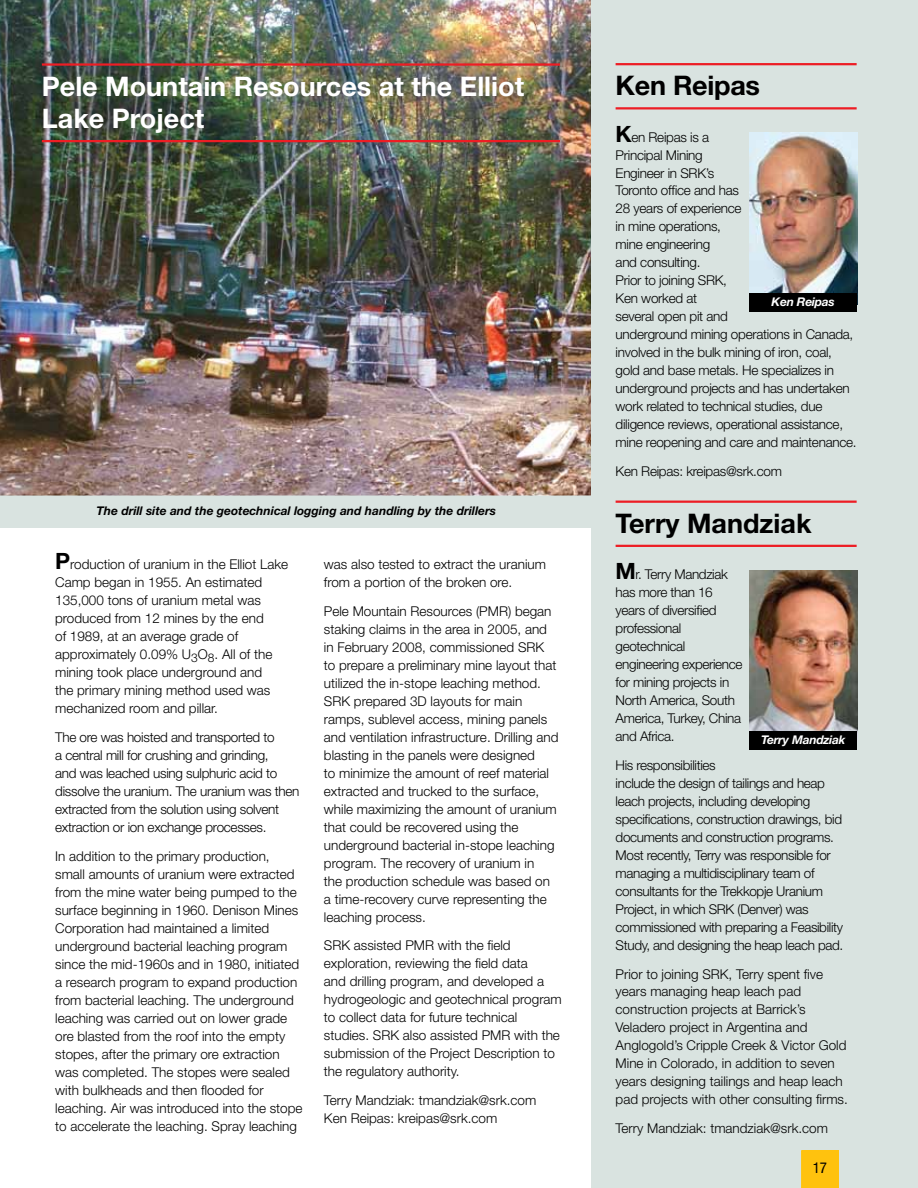
<style>
.page{position:relative;width:918px;height:1188px;background:#fff}
.page>*{position:absolute;margin:0;border:0;box-sizing:border-box;transform-origin:0 0}
.t1{font:700 27px/32.4px "Helvetica Neue";color:#fff}
.t2{font:700 27px "Helvetica Neue";color:#000}
.t3{font:condensed 15px "Helvetica Neue";color:#000}
.t4{font:300 13.5px/18px "Helvetica Neue";color:#000}
.t5{font:300 13.5px/18px "Helvetica Neue";letter-spacing:-.02em;color:#000}
.t6{font:300 13.5px/18px "Helvetica Neue";letter-spacing:-.025em;color:#000}
.t7{font:italic 700 12px "Helvetica Neue";color:#000}
.t8{font:italic 700 12px "Helvetica Neue";letter-spacing:-.02em;color:#fff}
.s1{font-weight:700;font-size:22.5px}
</style>
<div class="page">
<img style="left:0;top:0;width:591px;height:496px">
<hr style="left:42px;top:63px;width:518px;height:3px;background:#ed1d24">
<hr style="left:42px;top:140px;width:518px;height:2px;background:#ed1d24">
<div style="left:1px;top:496px;width:594px;height:31px;background:#d9e3e0"></div>
<div style="left:0;top:496px;width:595px;height:32px;border:2px solid #d9e3e0"></div>
<div style="left:591px;top:0;width:327px;height:1188px;background:#d9e3e0"></div>
<svg style="left:801px;top:1150px;width:38px;height:38px"></svg>
<hr style="left:616px;top:63px;width:241px;height:2px;background:#ed1d24">
<hr style="left:616px;top:107px;width:241px;height:2px;background:#ed1d24">
<img style="left:749px;top:133px;width:108px;height:161px">
<div style="left:749px;top:294px;width:108px;height:18px;background:#000"></div>
<hr style="left:616px;top:501px;width:241px;height:2px;background:#ed1d24">
<hr style="left:616px;top:545px;width:241px;height:2px;background:#ed1d24">
<img style="left:749px;top:570px;width:108px;height:161px">
<div style="left:749px;top:731px;width:108px;height:19px;background:#000"></div>
<h1 class="t1" style="left:42px;top:69px;width:484px">Pele Mountain Resources at the Elliot<br>Lake Project</h1>
<p class="t7" style="left:96px;top:503px;width:401px">The drill site and the geotechnical logging and handling by the drillers</p>
<p class="t4" style="left:55px;top:555px;width:235px"><span class="s1">P</span>roduction of uranium in the Elliot Lake Camp began in 1955. An estimated 135,000 tons of uranium metal was produced from 12 mines by the end<br>of 1989, at an average grade of approximately 0.09% U<sub>3</sub>O<sub>8</sub>. All of the mining took place underground and<br>the primary mining method used was mechanized room and pillar.</p>
<p class="t5" style="left:55px;top:728px;width:246px">The ore was hoisted and transported to<br>a central mill for crushing and grinding,<br>and was leached using sulphuric acid to dissolve the uranium. The uranium was then extracted from the solution using solvent extraction or ion exchange processes.</p>
<p class="t4" style="left:55px;top:847px;width:249px">In addition to the primary production, small amounts of uranium were extracted from the mine water being pumped to the surface beginning in 1960. Denison Mines Corporation had maintained a limited underground bacterial leaching program since the mid-1960s and in 1980, initiated a research program to expand production from bacterial leaching. The underground leaching was carried out on lower grade ore blasted from the roof into the empty stopes, after the primary ore extraction was completed. The stopes were sealed with bulkheads and then flooded for leaching. Air was introduced into the stope to accelerate the leaching. Spray leaching</p>
<p class="t4" style="left:324px;top:555px;width:224px">was also tested to extract the uranium from a portion of the broken ore.</p>
<p class="t4" style="left:324px;top:602px;width:236px">Pele Mountain Resources (PMR) began staking claims in the area in 2005, and in February 2008, commissioned SRK to prepare a preliminary mine layout that utilized the in-stope leaching method.<br>SRK prepared 3D layouts for main ramps, sublevel access, mining panels and ventilation infrastructure. Drilling and blasting in the panels were designed<br>to minimize the amount of reef material extracted and trucked to the surface, while maximizing the amount of uranium that could be recovered using the underground bacterial in-stope leaching program. The recovery of uranium in<br>the production schedule was based on a time-recovery curve representing the leaching process.</p>
<p class="t4" style="left:324px;top:936px;width:239px">SRK assisted PMR with the field exploration, reviewing the field data<br>and drilling program, and developed a hydrogeologic and geotechnical program to collect data for future technical studies. SRK also assisted PMR with the submission of the Project Description to the regulatory authority.</p>
<p class="t4" style="left:324px;top:1091px;width:214px">Terry Mandziak: tmandziak@srk.com<br>Ken Reipas: kreipas@srk.com</p>
<h1 class="t2" style="left:616px;top:69px;width:146px">Ken Reipas</h1>
<p class="t5" style="left:616px;top:127px;width:243px"><span class="s1">K</span>en Reipas is a<br>Principal Mining<br>Engineer in SRK’s<br>Toronto office and has<br>28 years of experience<br>in mine operations,<br>mine engineering<br>and consulting.<br>Prior to joining SRK,<br>Ken worked at<br>several open pit and<br>underground mining operations in Canada, involved in the bulk mining of iron, coal, gold and base metals. He specializes in underground projects and has undertaken work related to technical studies, due diligence reviews, operational assistance, mine reopening and care and maintenance.</p>
<p class="t5" style="left:616px;top:462px;width:168px">Ken Reipas: kreipas@srk.com</p>
<p class="t8" style="left:772px;top:295px;width:65px">Ken Reipas</p>
<h1 class="t2" style="left:616px;top:507px;width:197px">Terry Mandziak</h1>
<p class="t6" style="left:616px;top:565px;width:128px"><span class="s1">M</span>r. Terry Mandziak has more than 16 years of diversified professional geotechnical engineering experience for mining projects in<br>North America, South<br>America, Turkey, China and Africa.</p>
<p class="t6" style="left:616px;top:756px;width:229px">His responsibilities<br>include the design of tailings and heap leach projects, including developing specifications, construction drawings, bid documents and construction programs.<br>Most recently, Terry was responsible for managing a multidisciplinary team of consultants for the Trekkopje Uranium Project, in which SRK (Denver) was commissioned with preparing a Feasibility Study, and designing the heap leach pad.</p>
<p class="t4" style="left:616px;top:964px;width:234px">Prior to joining SRK, Terry spent five years managing heap leach pad construction projects at Barrick’s Veladero project in Argentina and Anglogold’s Cripple Creek &amp; Victor Gold Mine in Colorado, in addition to seven years designing tailings and heap leach pad projects with other consulting firms.</p>
<p class="t4" style="left:616px;top:1119px;width:214px">Terry Mandziak: tmandziak@srk.com</p>
<p class="t8" style="left:761px;top:732px;width:86px">Terry Mandziak</p>
<p class="t3" style="left:813px;top:1160px;width:16px">17</p>
</div>
